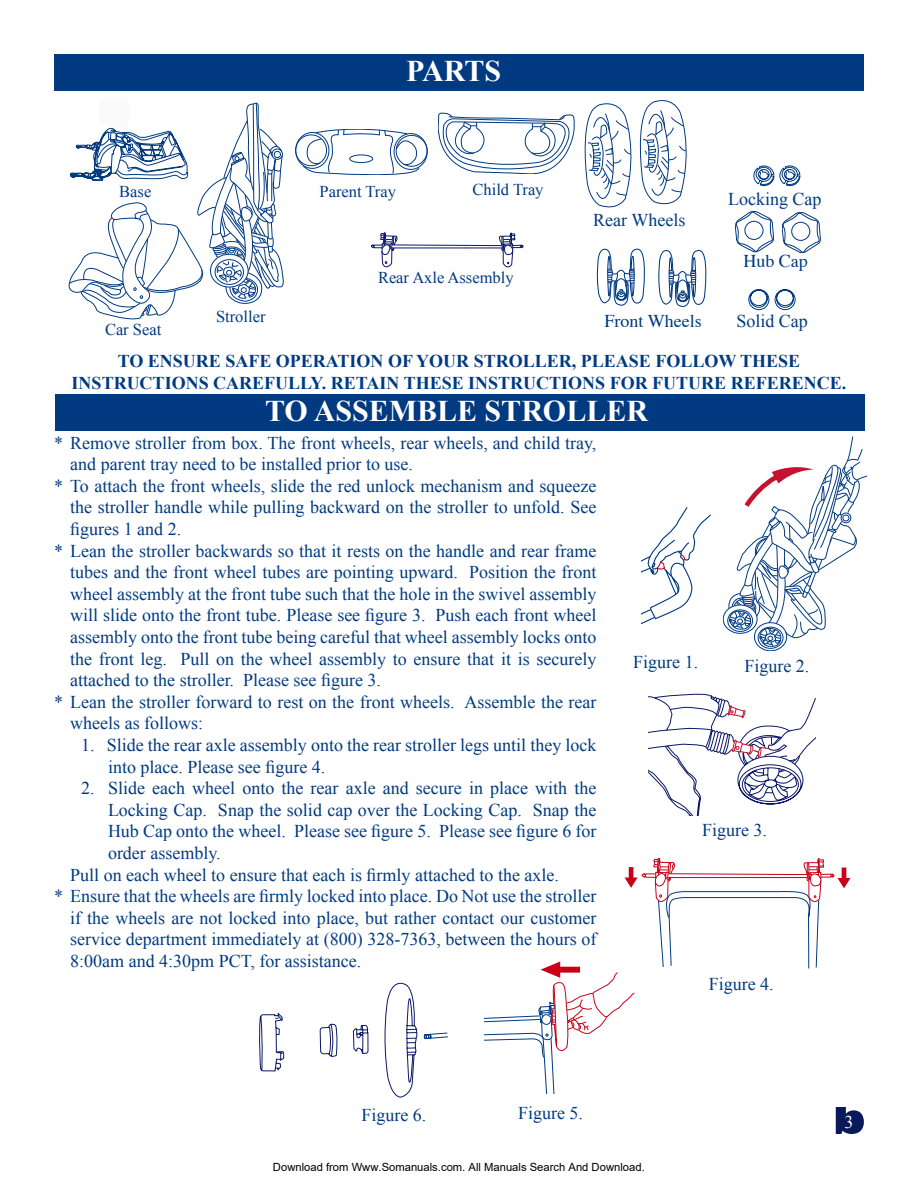
<style>
.page{position:relative;width:918px;height:1188px;background:#fff}
.page>*{position:absolute;margin:0;border:0;box-sizing:border-box;transform-origin:0 0}
.t1{font:700 30px "Times New Roman";color:#fff}
.t2{font:25.05px "Times New Roman";color:#013a81}
.t3{font:18px/21.6px "Times New Roman";color:#013a81}
.t4{font:700 18px/21.6px "Times New Roman";color:#013a81;text-align:center}
.t5{font:18px "Times";color:#013a81}
.t6{font:18px "Times New Roman";color:#fff}
.t7{font:16.65px "Times New Roman";color:#013a81}
.t8{font:16.5px "Times New Roman";color:#013a81}
.t9{font:11.25px "Arial";color:#000}
</style>
<div class="page">
<svg style="left:596px;top:249px;width:49px;height:57px"></svg>
<svg style="left:658px;top:249px;width:48px;height:58px"></svg>
<div style="left:54px;top:54px;width:810px;height:37px;background:#013a81"></div>
<div style="left:55px;top:394px;width:810px;height:36px;background:#013a81"></div>
<svg style="left:753px;top:165px;width:48px;height:22px"></svg>
<svg style="left:748px;top:289px;width:48px;height:21px"></svg>
<svg style="left:640px;top:100px;width:47px;height:104px"></svg>
<svg style="left:585px;top:103px;width:46px;height:104px"></svg>
<svg style="left:836px;top:1107px;width:28px;height:27px"></svg>
<svg style="left:438px;top:113px;width:136px;height:61px"></svg>
<svg style="left:735px;top:211px;width:39px;height:41px"></svg>
<svg style="left:782px;top:212px;width:39px;height:41px"></svg>
<div style="left:396px;top:135px;width:31px;height:31px;border:1px solid #013a81;border-radius:50%"></div>
<div style="left:296px;top:132px;width:33px;height:37px;border:1px solid #013a81;border-radius:50%"></div>
<div style="left:394px;top:133px;width:34px;height:37px;border:1px solid #013a81;border-radius:50%"></div>
<svg style="left:303px;top:129px;width:117px;height:46px"></svg>
<svg style="left:641px;top:507px;width:70px;height:118px"></svg>
<svg style="left:648px;top:693px;width:167px;height:123px"></svg>
<svg style="left:484px;top:858px;width:366px;height:236px"></svg>
<svg style="left:424px;top:1032px;width:24px;height:7px"></svg>
<svg style="left:371px;top:232px;width:152px;height:35px"></svg>
<svg style="left:69px;top:102px;width:215px;height:218px"></svg>
<svg style="left:384px;top:982px;width:33px;height:116px"></svg>
<svg style="left:259px;top:1012px;width:109px;height:60px"></svg>
<div style="left:723px;top:605px;width:34px;height:29px;border:1px solid #013a81;border-radius:50%"></div>
<div style="left:754px;top:622px;width:33px;height:29px;border:1px solid #013a81;border-radius:50%"></div>
<svg style="left:727px;top:436px;width:140px;height:213px"></svg>
<p class="t8" style="left:119px;top:182px;width:34px">Base</p>
<p class="t8" style="left:105px;top:320px;width:58px">Car Seat</p>
<h2 class="t2" style="left:90px;top:319px;width:87px">Car Seat</h2>
<p class="t8" style="left:216px;top:307px;width:51px">Stroller</p>
<h1 class="t1" style="left:406px;top:53px;width:97px">PARTS</h1>
<p class="t8" style="left:320px;top:182px;width:78px">Parent Tray</p>
<p class="t8" style="left:472px;top:180px;width:73px">Child Tray</p>
<p class="t8" style="left:378px;top:268px;width:137px">Rear Axle Assembly</p>
<p class="t3" style="left:593px;top:209px;width:94px">Rear Wheels</p>
<p class="t5" style="left:605px;top:304px;width:99px">Front Wheels</p>
<p class="t7" style="left:607px;top:314px;width:92px">Front Wheels</p>
<p class="t3" style="left:728px;top:188px;width:95px">Locking Cap</p>
<p class="t5" style="left:743px;top:244px;width:66px">Hub Cap</p>
<p class="t3" style="left:736px;top:310px;width:73px">Solid Cap</p>
<p class="t4" style="left:72px;top:350px;width:776px">TO ENSURE SAFE OPERATION OF YOUR STROLLER, PLEASE FOLLOW THESE<br>INSTRUCTIONS CAREFULLY. RETAIN THESE INSTRUCTIONS FOR FUTURE REFERENCE.</p>
<h1 class="t1" style="left:265px;top:393px;width:384px">TO ASSEMBLE STROLLER</h1>
<p class="t3" style="left:54px;top:431px;width:544px">* Remove stroller from box. The front wheels, rear wheels, and child tray,</p>
<p class="t3" style="left:70px;top:453px;width:344px">and parent tray need to be installed prior to use.</p>
<p class="t3" style="left:54px;top:475px;width:544px">* To attach the front wheels, slide the red unlock mechanism and squeeze</p>
<p class="t3" style="left:70px;top:496px;width:528px">the stroller handle while pulling backward on the stroller to unfold. See</p>
<p class="t3" style="left:70px;top:518px;width:112px">figures 1 and 2.</p>
<p class="t3" style="left:54px;top:539px;width:544px">* Lean the stroller backwards so that it rests on the handle and rear frame</p>
<p class="t3" style="left:70px;top:561px;width:528px">tubes and the front wheel tubes are pointing upward. Position the front</p>
<p class="t3" style="left:70px;top:583px;width:528px">wheel assembly at the front tube such that the hole in the swivel assembly</p>
<p class="t3" style="left:70px;top:604px;width:528px">will slide onto the front tube. Please see figure 3. Push each front wheel</p>
<p class="t3" style="left:70px;top:626px;width:528px">assembly onto the front tube being careful that wheel assembly locks onto</p>
<p class="t3" style="left:70px;top:647px;width:528px">the front leg. Pull on the wheel assembly to ensure that it is securely</p>
<p class="t3" style="left:70px;top:669px;width:312px">attached to the stroller. Please see figure 3.</p>
<p class="t3" style="left:54px;top:691px;width:544px">* Lean the stroller forward to rest on the front wheels. Assemble the rear</p>
<p class="t3" style="left:70px;top:712px;width:134px">wheels as follows:</p>
<p class="t3" style="left:108px;top:734px;width:490px;text-indent:-27px">1. Slide the rear axle assembly onto the rear stroller legs until they lock into place. Please see figure 4.</p>
<p class="t3" style="left:81px;top:777px;width:517px">2. Slide each wheel onto the rear axle and secure in place with the</p>
<p class="t3" style="left:108px;top:799px;width:490px">Locking Cap. Snap the solid cap over the Locking Cap. Snap the</p>
<p class="t3" style="left:108px;top:820px;width:490px">Hub Cap onto the wheel. Please see figure 5. Please see figure 6 for</p>
<p class="t3" style="left:108px;top:842px;width:114px">order assembly.</p>
<p class="t3" style="left:70px;top:863px;width:490px">Pull on each wheel to ensure that each is firmly attached to the axle.</p>
<p class="t3" style="left:54px;top:885px;width:544px">* Ensure that the wheels are firmly locked into place. Do Not use the stroller</p>
<p class="t3" style="left:70px;top:907px;width:528px">if the wheels are not locked into place, but rather contact our customer</p>
<p class="t3" style="left:70px;top:928px;width:528px">service department immediately at (800) 328-7363, between the hours of</p>
<p class="t3" style="left:70px;top:950px;width:293px">8:00am and 4:30pm PCT, for assistance.</p>
<p class="t3" style="left:633px;top:651px;width:66px">Figure 1.</p>
<p class="t3" style="left:744px;top:655px;width:66px">Figure 2.</p>
<p class="t3" style="left:702px;top:819px;width:66px">Figure 3.</p>
<p class="t3" style="left:709px;top:973px;width:66px">Figure 4.</p>
<p class="t3" style="left:362px;top:1104px;width:66px">Figure 6.</p>
<p class="t3" style="left:518px;top:1102px;width:66px">Figure 5.</p>
<p class="t9" style="left:273px;top:1160px;width:373px">Download from Www.Somanuals.com. All Manuals Search And Download.</p>
<p class="t6" style="left:845px;top:1112px;width:10px">3</p>
</div>
